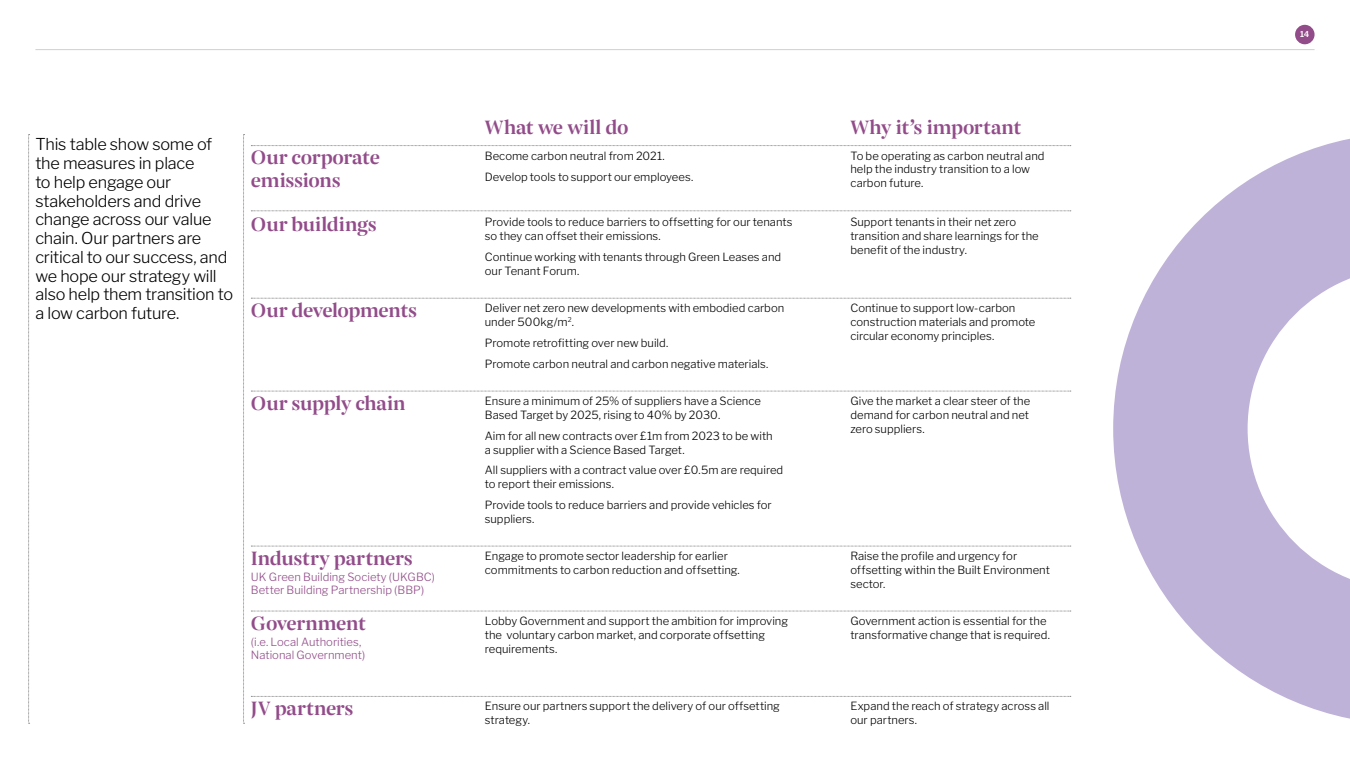
<style>
.page{position:relative;width:1350px;height:759px;background:#fff}
.page>*{position:absolute;margin:0;border:0;box-sizing:border-box;transform-origin:0 0}
.t1{font:21.25px/22.5px "Grosvenor Headline";letter-spacing:-.015em;color:#924c8a}
.t2{font:300 16.25px/18.8px "Libre Franklin";letter-spacing:-.015em;color:#000}
.t3{font:300 11.25px/13.8px "Libre Franklin";color:#000}
.t4{font:300 11.25px/12.5px "Libre Franklin";color:#924c8a}
.t5{font:600 8.12px "Libre Franklin";color:#fff}
</style>
<div class="page">
<svg style="left:1113px;top:138px;width:237px;height:581px;fill:#bfb2d8"></svg>
<svg style="left:251px;top:145px;width:820px;height:1px"></svg>
<svg style="left:251px;top:210px;width:820px;height:1px"></svg>
<svg style="left:251px;top:298px;width:820px;height:1px"></svg>
<svg style="left:251px;top:391px;width:820px;height:1px"></svg>
<svg style="left:251px;top:546px;width:820px;height:1px"></svg>
<svg style="left:251px;top:611px;width:820px;height:1px"></svg>
<svg style="left:251px;top:696px;width:820px;height:1px"></svg>
<svg style="left:28px;top:134px;width:2px;height:590px"></svg>
<svg style="left:243px;top:134px;width:2px;height:590px"></svg>
<div style="left:1295px;top:25px;width:20px;height:19px;background:#924c8a;border-radius:50%"></div>
<hr style="left:35px;top:49px;width:1280px;height:1px;background:#d0d0d0">
<h2 class="t2" style="left:35px;top:135px;width:199px">This table show some of the measures in place<br>to help engage our stakeholders and drive change across our value chain. Our partners are critical to our success, and we hope our strategy will also help them transition to a low carbon future.</h2>
<h1 class="t1" style="left:251px;top:145px;width:131px">Our corporate emissions</h1>
<h1 class="t1" style="left:251px;top:212px;width:127px">Our buildings</h1>
<h1 class="t1" style="left:251px;top:298px;width:168px">Our developments</h1>
<h1 class="t1" style="left:251px;top:391px;width:156px">Our supply chain</h1>
<h1 class="t1" style="left:251px;top:546px;width:163px">Industry partners</h1>
<p class="t4" style="left:251px;top:571px;width:185px">UK Green Building Society (UKGBC)<br>Better Building Partnership (BBP)</p>
<h1 class="t1" style="left:251px;top:611px;width:116px">Government</h1>
<p class="t4" style="left:251px;top:635px;width:116px">(i.e. Local Authorities,<br>National Government)</p>
<h1 class="t1" style="left:251px;top:696px;width:104px">JV partners</h1>
<h1 class="t1" style="left:485px;top:115px;width:145px">What we will do</h1>
<p class="t3" style="left:485px;top:145px;width:210px;line-height:20.9px">Become carbon neutral from 2021.<br>Develop tools to support our employees.</p>
<p class="t3" style="left:485px;top:215px;width:309px">Provide tools to reduce barriers to offsetting for our tenants so they can offset their emissions.</p>
<p class="t3" style="left:485px;top:250px;width:298px">Continue working with tenants through Green Leases and our Tenant Forum.</p>
<p class="t3" style="left:485px;top:301px;width:301px">Deliver net zero new developments with embodied carbon under 500kg/m<sup>2</sup>.</p>
<p class="t3" style="left:485px;top:332px;width:285px;line-height:20.9px">Promote retrofitting over new build.<br>Promote carbon neutral and carbon negative materials.</p>
<p class="t3" style="left:485px;top:394px;width:278px">Ensure a minimum of 25% of suppliers have a Science<br>Based Target by 2025, rising to 40% by 2030.</p>
<p class="t3" style="left:485px;top:429px;width:289px">Aim for all new contracts over £1m from 2023 to be with a supplier with a Science Based Target.</p>
<p class="t3" style="left:485px;top:463px;width:300px">All suppliers with a contract value over £0.5m are required to report their emissions.</p>
<p class="t3" style="left:485px;top:498px;width:288px">Provide tools to reduce barriers and provide vehicles for suppliers.</p>
<p class="t3" style="left:485px;top:549px;width:256px">Engage to promote sector leadership for earlier commitments to carbon reduction and offsetting.</p>
<p class="t3" style="left:485px;top:614px;width:305px">Lobby Government and support the ambition for improving the voluntary carbon market, and corporate offsetting requirements.</p>
<p class="t3" style="left:485px;top:699px;width:297px">Ensure our partners support the delivery of our offsetting strategy.</p>
<h1 class="t1" style="left:850px;top:115px;width:172px">Why it’s important</h1>
<p class="t3" style="left:850px;top:149px;width:196px">To be operating as carbon neutral and help the industry transition to a low carbon future.</p>
<p class="t3" style="left:850px;top:215px;width:190px">Support tenants in their net zero transition and share learnings for the benefit of the industry.</p>
<p class="t3" style="left:850px;top:301px;width:186px">Continue to support low-carbon construction materials and promote circular economy principles.</p>
<p class="t3" style="left:850px;top:394px;width:181px;text-align:justify">Give the market a clear steer of the demand for carbon neutral and net zero suppliers.</p>
<p class="t3" style="left:850px;top:549px;width:201px">Raise the profile and urgency for offsetting within the Built Environment sector.</p>
<p class="t3" style="left:850px;top:614px;width:201px">Government action is essential for the transformative change that is required.</p>
<p class="t3" style="left:850px;top:699px;width:201px">Expand the reach of strategy across all our partners.</p>
<p class="t5" style="left:1300px;top:29px;width:11px">14</p>
</div>
